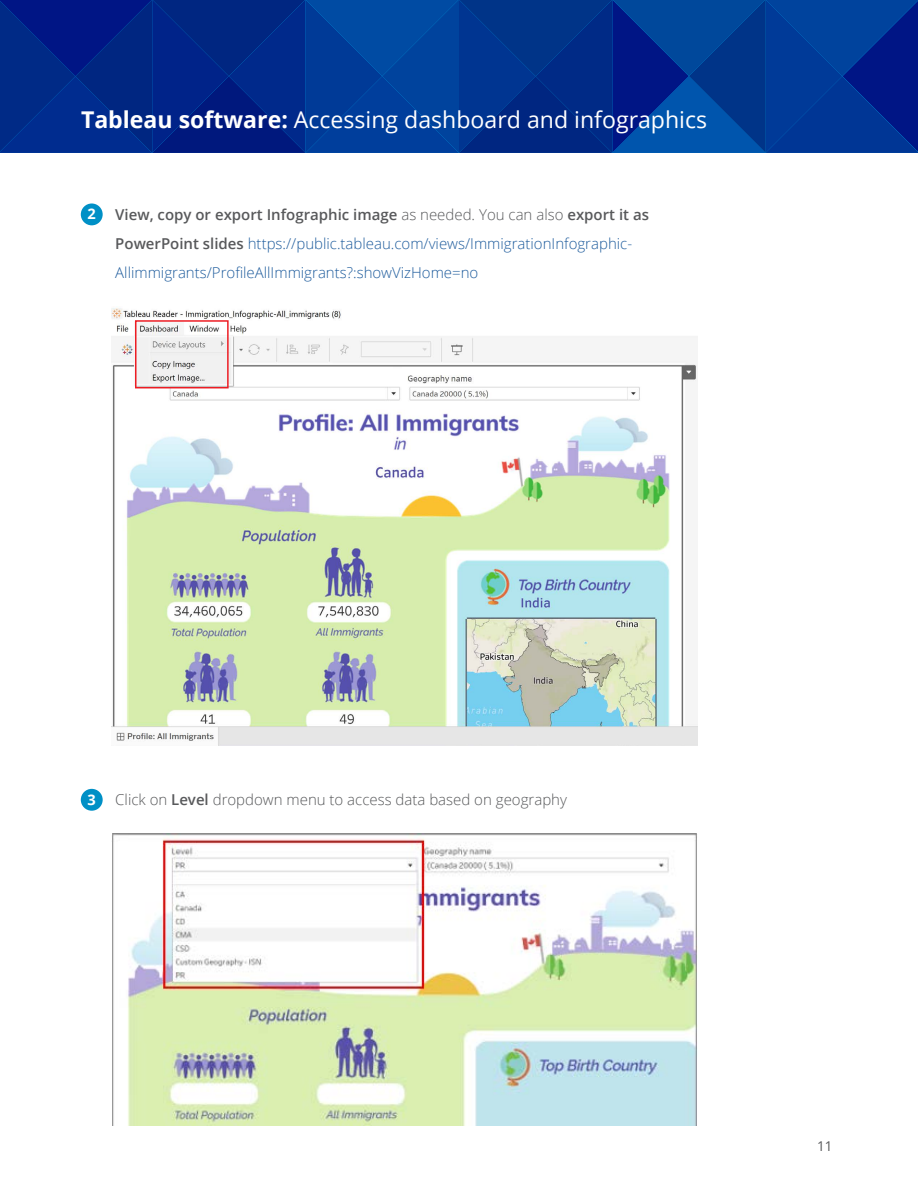
<style>
.page{position:relative;width:918px;height:1188px;background:#fff}
.page>*{position:absolute;margin:0;border:0;box-sizing:border-box;transform-origin:0 0}
.t1{font:23.1px "Open Sans";color:#fff}
.t2{font:300 15px/29px "Open Sans";color:#215e9e}
.t3{font:300 15px "Open Sans";color:#58595b}
.t4{font:700 14.55px "Open Sans";color:#fff}
.t5{font:13.5px "Open Sans";color:#58595b}
.s1{font-weight:700}
.s2{font-weight:600;color:#58595b}
.s3{color:#58595b}
.s4{font-weight:600}
</style>
<div class="page">
<div style="left:81px;top:203px;width:22px;height:22px;background:#0090c6;border-radius:50%"></div>
<div style="left:81px;top:789px;width:22px;height:22px;background:#0090c6;border-radius:50%"></div>
<svg style="left:0;top:0;width:918px;height:153px;background:#00308f"></svg>
<img style="left:111px;top:308px;width:586px;height:437px">
<img style="left:112px;top:834px;width:585px;height:292px">
<div style="left:135px;top:320px;width:94px;height:68px;border:2px solid #ed1d24"></div>
<h1 class="t1" style="left:81px;top:104px;width:628px"><span class="s1">Tableau software:</span> Accessing dashboard and infographics</h1>
<p class="t4" style="left:88px;top:204px;width:10px">2</p>
<p class="t2" style="left:115px;top:200px;width:535px"><span class="s2">View, copy or export Infographic image</span> <span class="s3">as needed. You can also</span> <span class="s2">export it as<br>PowerPoint slides</span> https://public.tableau.com/views/ImmigrationInfographic-<br>Allimmigrants/ProfileAllImmigrants?:showVizHome=no</p>
<p class="t4" style="left:88px;top:789px;width:10px">3</p>
<p class="t3" style="left:115px;top:790px;width:453px">Click on <span class="s4">Level</span> dropdown menu to access data based on geography</p>
<p class="t5" style="left:817px;top:1137px;width:17px">11</p>
</div>
